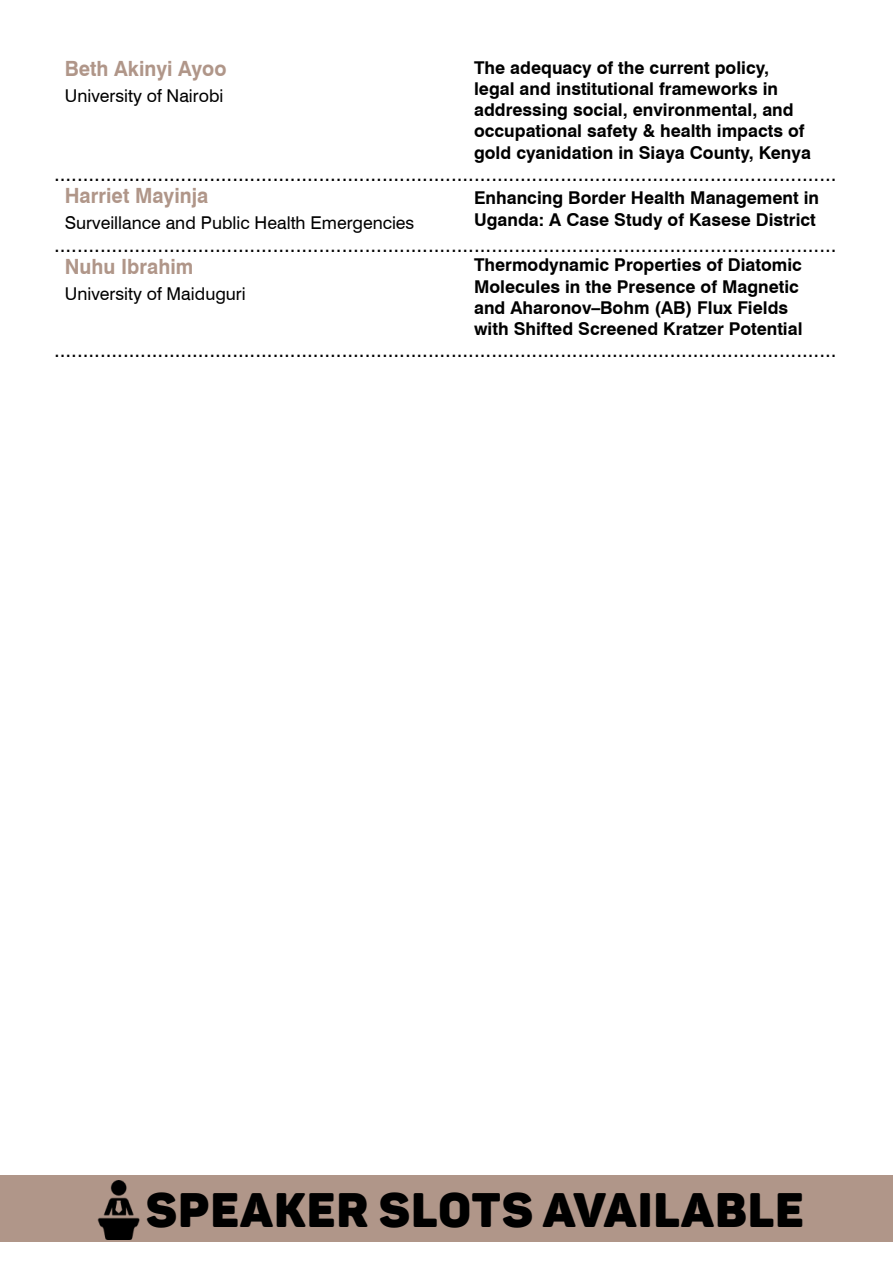
<style>
.page{position:relative;width:893px;height:1263px;background:#fff}
.page>*{position:absolute;margin:0;border:0;box-sizing:border-box;transform-origin:0 0}
.t1{font:47.7px "Panton Black Caps";letter-spacing:.03em;color:#000}
.t2{font:21px "Swiss 721 BT";color:#000}
.t3{font:700 21px "Swiss 721 BT";color:#b09689;scale:.95 1}
.t4{font:700 17.7px/21.1px "Swiss 721 BT";color:#000}
.t5{font:17.7px "Swiss 721 BT";color:#000}
</style>
<div class="page">
<div style="left:0;top:1176px;width:893px;height:66px;background:#b09689"></div>
<img style="left:97px;top:1180px;width:43px;height:59px">
<p class="t3" style="left:65px;top:56px;width:172px">Beth Akinyi Ayoo</p>
<p class="t4" style="left:474px;top:57px;width:338px">The adequacy of the current policy, legal and institutional frameworks in addressing social, environmental, and occupational safety &amp; health impacts of gold cyanidation in Siaya County, Kenya</p>
<p class="t5" style="left:65px;top:85px;width:160px">University of Nairobi</p>
<p class="t2" style="left:54px;top:161px;width:784px">........................................................................................................................................</p>
<p class="t3" style="left:65px;top:183px;width:152px">Harriet Mayinja</p>
<p class="t4" style="left:474px;top:187px;width:346px">Enhancing Border Health Management in</p>
<p class="t5" style="left:65px;top:212px;width:351px">Surveillance and Public Health Emergencies</p>
<p class="t4" style="left:474px;top:209px;width:343px">Uganda: A Case Study of Kasese District</p>
<p class="t2" style="left:54px;top:231px;width:784px">........................................................................................................................................</p>
<p class="t3" style="left:65px;top:254px;width:137px">Nuhu Ibrahim</p>
<p class="t4" style="left:474px;top:254px;width:330px">Thermodynamic Properties of Diatomic Molecules in the Presence of Magnetic and Aharonov–Bohm (AB) Flux Fields with Shifted Screened Kratzer Potential</p>
<p class="t5" style="left:65px;top:283px;width:182px">University of Maiduguri</p>
<p class="t2" style="left:54px;top:337px;width:784px">........................................................................................................................................</p>
<h1 class="t1" style="left:146px;top:1179px;width:659px">SPEAKER SLOTS AVAILABLE</h1>
</div>
